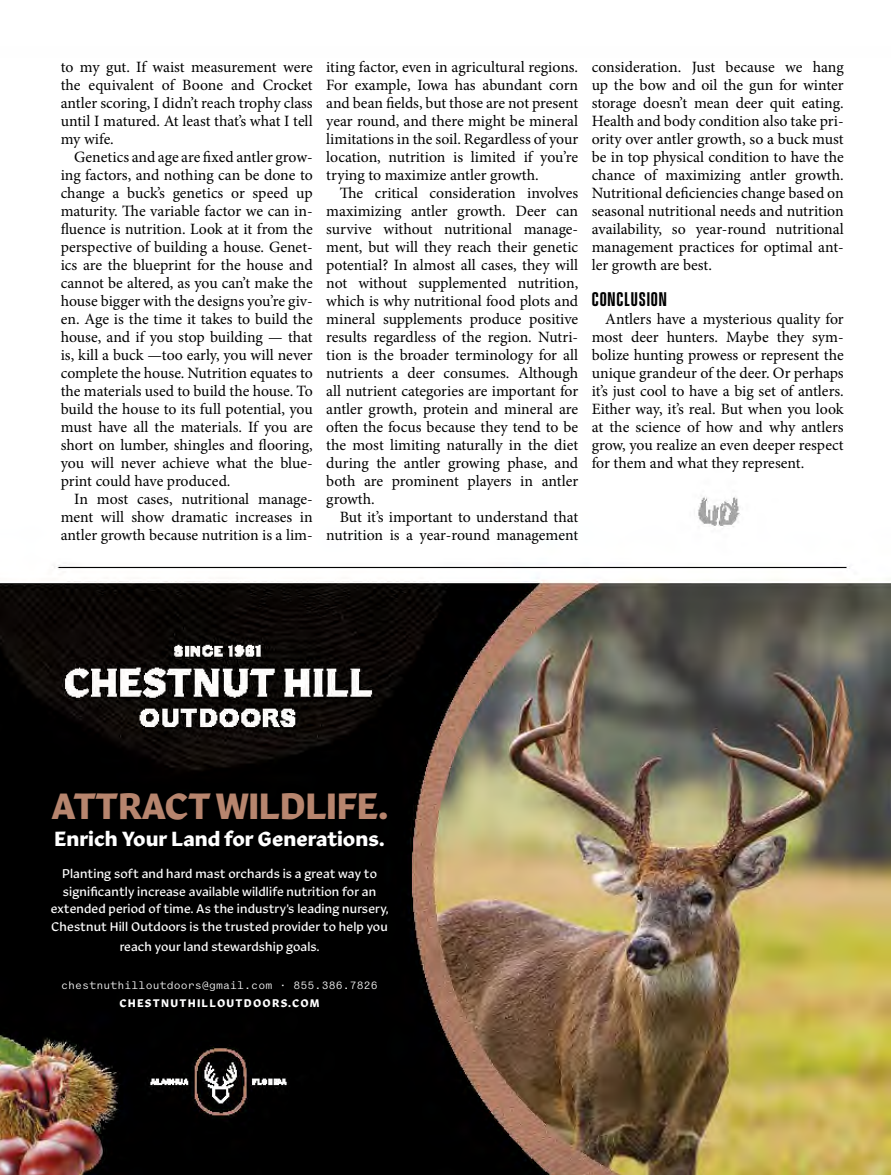
<style>
.page{position:relative;width:891px;height:1175px;background:#fff}
.page>*{position:absolute;margin:0;border:0;box-sizing:border-box;transform-origin:0 0}
.t1{font:700 37.5px "Robinson";letter-spacing:-.025em;color:#b7856e}
.t2{font:700 21px "Robinson";color:#fff}
.t3{font:600 18px "Vanguard CF";letter-spacing:.05em;color:#000}
.t4{font:15.75px/18px "Minion Pro";letter-spacing:-.005em;color:#000;text-align:justify}
.t5{font:12.9px/17.9px "Robinson";letter-spacing:.01em;color:#fff;text-align:center}
.t6{font:11.25px "Coordinates";letter-spacing:.01em;color:#fff}
.t7{font:700 11.25px "Robinson";letter-spacing:.105em;color:#fff}
</style>
<div class="page">
<img style="left:0;top:496px;width:891px;height:678px">
<p class="t4" style="left:61px;top:58px;width:254px">to my gut. If waist measurement were the equivalent of Boone and Crocket antler scoring, I didn’t reach trophy class until I matured. At least that’s what I tell my wife.</p>
<p class="t4" style="left:61px;top:148px;width:254px;text-indent:13px">Genetics and age are fixed antler grow&shy;ing factors, and nothing can be done to change a buck’s genetics or speed up maturity. The variable factor we can in&shy;fluence is nutrition. Look at it from the perspective of building a house. Genet&shy;ics are the blueprint for the house and cannot be altered, as you can’t make the house bigger with the designs you’re giv&shy;en. Age is the time it takes to build the house, and if you stop building — that is, kill a buck —too early, you will never complete the house. Nutrition equates to the materials used to build the house. To build the house to its full potential, you must have all the materials. If you are short on lumber, shingles and flooring, you will never achieve what the blue&shy;print could have produced.</p>
<p class="t4" style="left:61px;top:490px;width:254px;text-indent:13px">In most cases, nutritional manage&shy;ment will show dramatic increases in antler growth because nutrition is a lim-</p>
<p class="t4" style="left:326px;top:58px;width:254px">iting factor, even in agricultural regions.<br>For example, Iowa has abundant corn and bean fields, but those are not present year round, and there might be mineral limitations in the soil. Regardless of your location, nutrition is limited if you’re trying to maximize antler growth.</p>
<p class="t4" style="left:326px;top:184px;width:254px;text-indent:13px">The critical consideration involves maximizing antler growth. Deer can survive without nutritional manage&shy;ment, but will they reach their genetic potential? In almost all cases, they will not without supplemented nutrition, which is why nutritional food plots and mineral supplements produce positive results regardless of the region. Nutri&shy;tion is the broader terminology for all nutrients a deer consumes. Although all nutrient categories are important for antler growth, protein and mineral are often the focus because they tend to be the most limiting naturally in the diet during the antler growing phase, and both are prominent players in antler growth.</p>
<p class="t4" style="left:326px;top:508px;width:254px;text-align:right">But it’s important to understand that nutrition is a year-round management</p>
<p class="t4" style="left:592px;top:58px;width:254px">consideration. Just because we hang up the bow and oil the gun for winter storage doesn’t mean deer quit eating.<br>Health and body condition also take pri&shy;ority over antler growth, so a buck must be in top physical condition to have the chance of maximizing antler growth.<br>Nutritional deficiencies change based on seasonal nutritional needs and nutrition availability, so year-round nutritional management practices for optimal ant&shy;ler growth are best.</p>
<p class="t3" style="left:592px;top:289px;width:77px">CONCLUSION</p>
<p class="t4" style="left:592px;top:310px;width:254px;text-indent:13px">Antlers have a mysterious quality for most deer hunters. Maybe they sym&shy;bolize hunting prowess or represent the unique grandeur of the deer. Or perhaps it’s just cool to have a big set of antlers.<br>Either way, it’s real. But when you look at the science of how and why antlers grow, you realize an even deeper respect for them and what they represent.</p>
<h1 class="t1" style="left:51px;top:777px;width:339px">ATTRACT WILDLIFE.</h1>
<h2 class="t2" style="left:54px;top:822px;width:332px">Enrich Your Land for Generations.</h2>
<p class="t5" style="left:51px;top:863px;width:339px">Planting soft and hard mast orchards is a great way to significantly increase available wildlife nutrition for an extended period of time. As the industry’s leading nursery, Chestnut Hill Outdoors is the trusted provider to help you</p>
<p class="t5" style="left:120px;top:935px;width:201px">reach your land stewardship goals.</p>
<p class="t6" style="left:61px;top:979px;width:318px">chestnuthilloutdoors@gmail.com · 855.386.7826</p>
<p class="t7" style="left:120px;top:994px;width:202px">CHESTNUTHILLOUTDOORS.COM</p>
</div>
